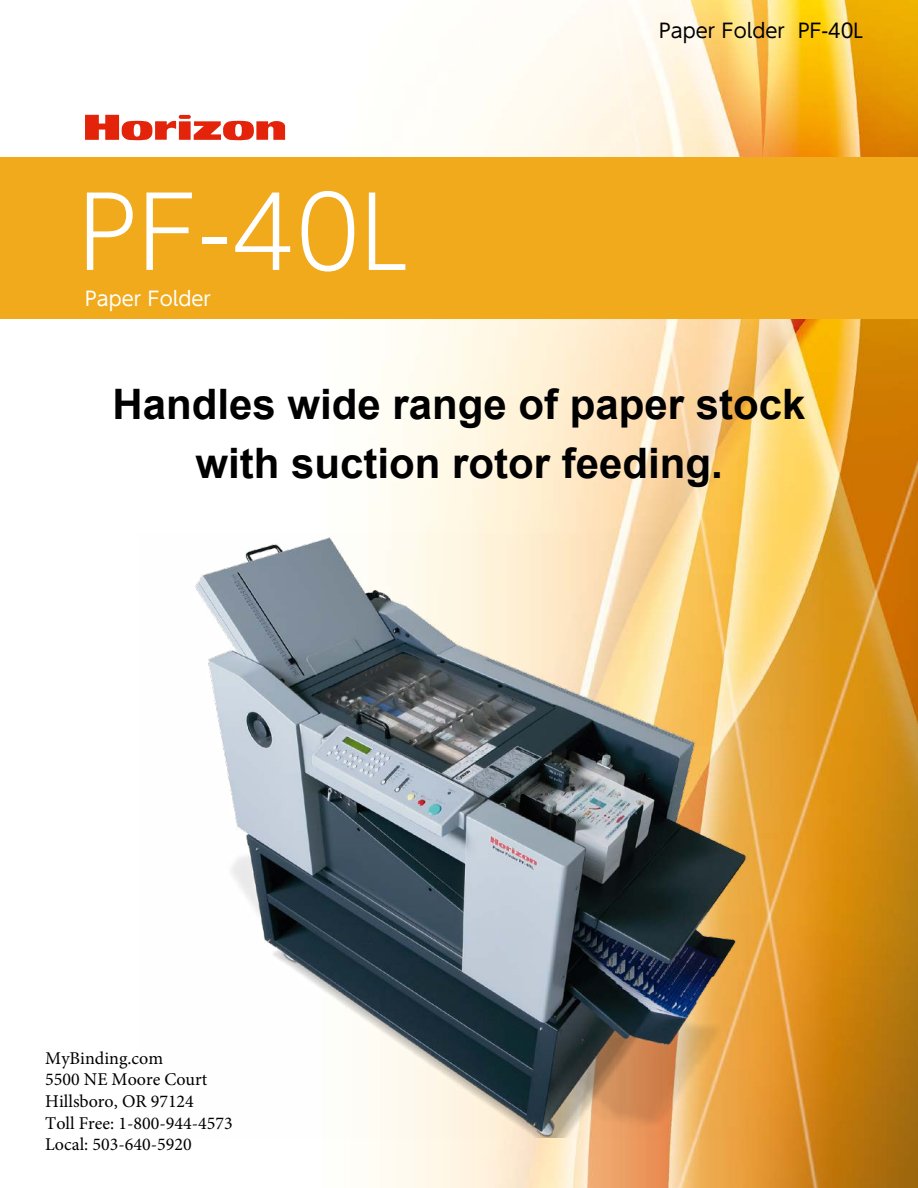
<style>
.page{position:relative;width:918px;height:1188px;background:#fff}
.page>*{position:absolute;margin:0;border:0;box-sizing:border-box;transform-origin:0 0}
.t1{font:300 99px "UD Shin Go Pro";color:#fff}
.t2{font:700 42px/59.6px "Arial";color:#000;text-align:center}
.t3{font:19.5px "UD Shin Go Pro";color:#000}
.t4{font:19.5px "UD Shin Go Pro";color:#fff}
.t5{font:18px/21.6px "Minion Pro";color:#000}
</style>
<div class="page">
<img style="left:85px;top:0;width:833px;height:1188px">
<div style="left:0;top:157px;width:918px;height:162px;background:#f1aa1c"></div>
<svg style="left:179px;top:115px;width:12px;height:4px"></svg>
<div style="left:179px;top:121px;width:12px;height:19px;background:#e3230a"></div>
<svg style="left:85px;top:115px;width:91px;height:25px"></svg>
<svg style="left:194px;top:121px;width:91px;height:19px"></svg>
<img style="left:137px;top:533px;width:613px;height:604px">
<h1 class="t1" style="left:79px;top:152px;width:332px">PF-40L</h1>
<p class="t4" style="left:85px;top:283px;width:127px">Paper Folder</p>
<p class="t3" style="left:659px;top:15px;width:206px">Paper Folder PF-40L</p>
<p class="t2" style="left:112px;top:376px;width:695px">Handles wide range of paper stock with suction rotor feeding.</p>
<p class="t5" style="left:45px;top:1047px;width:189px">MyBinding.com<br>5500 NE Moore Court<br>Hillsboro, OR 97124<br>Toll Free: 1-800-944-4573<br>Local: 503-640-5920</p>
</div>
